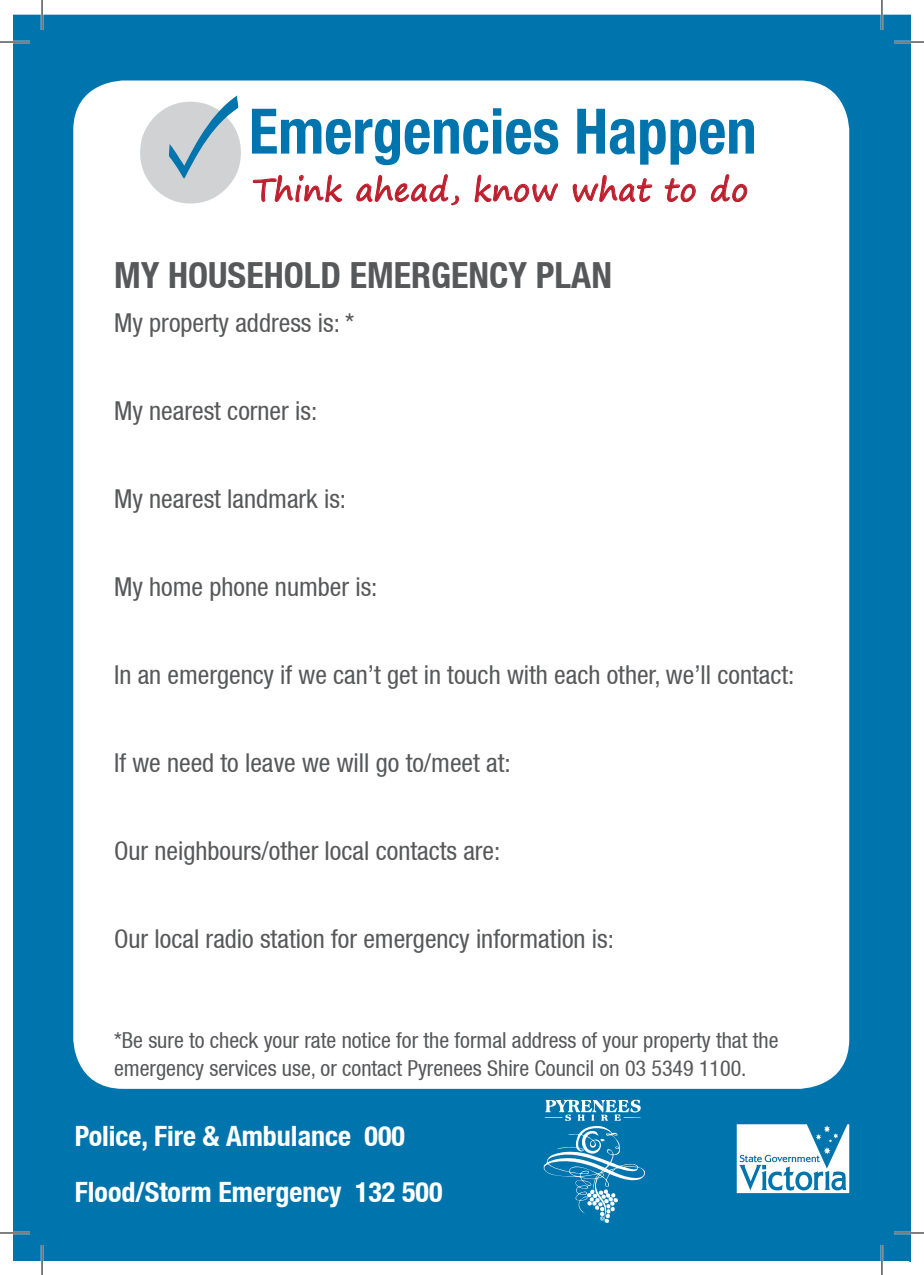
<style>
.page{position:relative;width:924px;height:1275px;background:#fff}
.page>*{position:absolute;margin:0;border:0;box-sizing:border-box;transform-origin:0 0}
.t1{font:700 condensed 62.8px "Helvetica Neue LT";color:#0075ad}
.t2{font:700 condensed 36px "Helvetica Neue LT";color:#57585a}
.t3{font:31.4px "Segoe Print";letter-spacing:.02em;color:#be1d2c}
.t4{font:700 condensed 28px/56px "Helvetica Neue LT";color:#fff}
.t5{font:condensed 26px "Helvetica Neue LT";color:#57585a}
.t6{font:condensed 22px/28px "Helvetica Neue LT";color:#57585a}
</style>
<div class="page">
<div style="left:14px;top:15px;width:895px;height:1246px;background:#0075ad"></div>
<div style="left:73px;top:80px;width:775px;height:1008px;background:#fff;border-radius:50px"></div>
<svg style="left:543px;top:1099px;width:103px;height:123px;background:#2c8dbb"></svg>
<svg style="left:736px;top:1124px;width:112px;height:69px"></svg>
<svg style="left:253px;top:175px;width:89px;height:27px"></svg>
<svg style="left:356px;top:174px;width:102px;height:31px"></svg>
<svg style="left:474px;top:175px;width:83px;height:27px"></svg>
<svg style="left:572px;top:175px;width:79px;height:27px"></svg>
<svg style="left:664px;top:178px;width:31px;height:24px"></svg>
<svg style="left:711px;top:174px;width:35px;height:28px"></svg>
<svg style="left:140px;top:95px;width:101px;height:108px"></svg>
<hr style="left:0;top:41px;width:30px;height:2px;background:#fff">
<hr style="left:893px;top:41px;width:30px;height:2px;background:#fff">
<hr style="left:0;top:1231px;width:30px;height:3px;background:#fff">
<hr style="left:893px;top:1231px;width:30px;height:3px;background:#fff">
<hr style="left:41px;top:0;width:2px;height:30px;background:#fff">
<hr style="left:41px;top:1245px;width:2px;height:30px;background:#fff">
<hr style="left:880px;top:0;width:2px;height:30px;background:#fff">
<hr style="left:880px;top:1245px;width:2px;height:30px;background:#fff">
<hr style="left:0;top:42px;width:30px;height:1px;background:#000">
<hr style="left:893px;top:42px;width:30px;height:1px;background:#000">
<hr style="left:0;top:1232px;width:30px;height:1px;background:#000">
<hr style="left:893px;top:1232px;width:30px;height:1px;background:#000">
<hr style="left:42px;top:0;width:1px;height:30px;background:#000">
<hr style="left:42px;top:1245px;width:1px;height:30px;background:#000">
<hr style="left:881px;top:0;width:1px;height:30px;background:#000">
<hr style="left:881px;top:1245px;width:1px;height:30px;background:#000">
<h1 class="t1" style="left:249px;top:93px;width:509px">Emergencies Happen</h1>
<p class="t3" style="left:253px;top:162px;width:496px">Think ahead, know what to do</p>
<h2 class="t2" style="left:114px;top:253px;width:499px">MY HOUSEHOLD EMERGENCY PLAN</h2>
<p class="t5" style="left:114px;top:308px;width:242px">My property address is: *</p>
<p class="t5" style="left:114px;top:396px;width:204px">My nearest corner is:</p>
<p class="t5" style="left:114px;top:484px;width:233px">My nearest landmark is:</p>
<p class="t5" style="left:114px;top:572px;width:265px">My home phone number is:</p>
<p class="t5" style="left:114px;top:660px;width:681px">In an emergency if we can’t get in touch with each other, we’ll contact:</p>
<p class="t5" style="left:114px;top:748px;width:398px">If we need to leave we will go to/meet at:</p>
<p class="t5" style="left:114px;top:836px;width:387px">Our neighbours/other local contacts are:</p>
<p class="t5" style="left:114px;top:924px;width:501px">Our local radio station for emergency information is:</p>
<p class="t6" style="left:114px;top:1026px;width:665px">*Be sure to check your rate notice for the formal address of your property that the emergency services use, or contact Pyrenees Shire Council on 03 5349 1100.</p>
<p class="t4" style="left:75px;top:1107px;width:369px">Police, Fire &amp; Ambulance 000<br>Flood/Storm Emergency 132 500</p>
</div>
